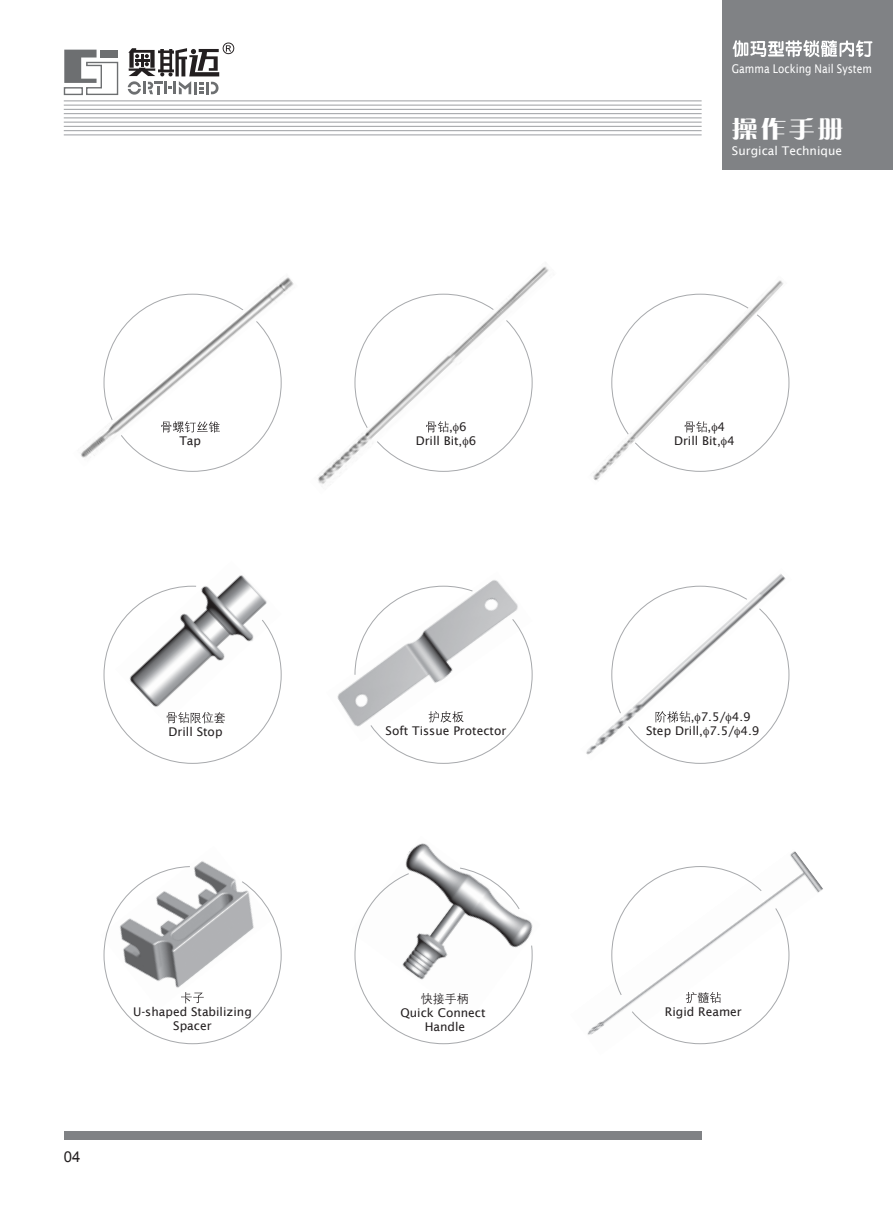
<style>
.page{position:relative;width:893px;height:1212px;background:#fff}
.page>*{position:absolute;margin:0;border:0;box-sizing:border-box;transform-origin:0 0}
.t1{font:23.25px "FZCQJW GB1 0";color:#fff;scale:1.11 1}
.t2{font:15px "Arial";color:#231f20}
.t3{font:12px/14.2px "Lucida Sans";color:#231f20}
.t4{font:12px "Lucida Sans";color:#fff;scale:.85 1}
.t5{font:12px "Lucida Sans";color:#fff}
.t6{font:12px "FZZDXJW GB1 0";color:#231f20}
</style>
<div class="page">
<img style="left:587px;top:851px;width:236px;height:194px">
<img style="left:405px;top:843px;width:45px;height:24px">
<img style="left:337px;top:580px;width:164px;height:145px">
<img style="left:230px;top:575px;width:21px;height:10px">
<div style="left:723px;top:0;width:170px;height:170px;background:#808285"></div>
<svg style="left:64px;top:50px;width:55px;height:46px"></svg>
<svg style="left:127px;top:43px;width:107px;height:52px"></svg>
<div style="left:64px;top:1131px;width:638px;height:9px;background:#808285"></div>
<hr style="left:64px;top:134px;width:638px;height:1px;background:#a7a9ac">
<hr style="left:64px;top:130px;width:638px;height:1px;background:#a7a9ac">
<hr style="left:64px;top:126px;width:638px;height:1px;background:#a7a9ac">
<hr style="left:64px;top:122px;width:638px;height:1px;background:#a7a9ac">
<hr style="left:64px;top:117px;width:638px;height:1px;background:#a7a9ac">
<hr style="left:64px;top:113px;width:638px;height:1px;background:#a7a9ac">
<hr style="left:64px;top:109px;width:638px;height:1px;background:#a7a9ac">
<hr style="left:64px;top:105px;width:638px;height:1px;background:#a7a9ac">
<hr style="left:64px;top:100px;width:638px;height:1px;background:#a7a9ac">
<svg style="left:354px;top:585px;width:179px;height:179px"></svg>
<svg style="left:354px;top:867px;width:179px;height:177px"></svg>
<svg style="left:611px;top:866px;width:179px;height:178px"></svg>
<img style="left:80px;top:277px;width:214px;height:190px">
<img style="left:318px;top:266px;width:231px;height:218px">
<img style="left:593px;top:280px;width:194px;height:201px">
<svg style="left:103px;top:585px;width:179px;height:179px"></svg>
<img style="left:586px;top:574px;width:204px;height:186px">
<svg style="left:103px;top:866px;width:179px;height:178px"></svg>
<svg style="left:732px;top:40px;width:140px;height:17px"></svg>
<svg style="left:426px;top:421px;width:42px;height:27px"></svg>
<svg style="left:685px;top:421px;width:42px;height:27px"></svg>
<svg style="left:655px;top:711px;width:54px;height:27px"></svg>
<svg style="left:726px;top:713px;width:14px;height:25px"></svg>
<p class="t3" style="left:179px;top:434px;width:23px">Tap</p>
<p class="t3" style="left:169px;top:725px;width:55px">Drill Stop</p>
<p class="t2" style="left:64px;top:1148px;width:18px">04</p>
<p class="t3" style="left:133px;top:1005px;width:120px;text-align:center">U-shaped Stabilizing<br>Spacer</p>
<p class="t4" style="left:732px;top:62px;width:166px">Gamma Locking Nail System</p>
<h1 class="t1" style="left:732px;top:116px;width:102px">操作手册</h1>
<p class="t5" style="left:732px;top:144px;width:112px">Surgical Technique</p>
<p class="t3" style="left:416px;top:420px;width:62px;text-indent:33px">, 6<br>Drill Bit, 6</p>
<p class="t3" style="left:674px;top:420px;width:62px;text-indent:33px">, 4<br>Drill Bit, 4</p>
<p class="t3" style="left:386px;top:724px;width:122px">Soft Tissue Protector</p>
<p class="t3" style="left:646px;top:710px;width:115px;text-indent:45px">, 7.5/ 4.9<br>Step Drill, 7.5/ 4.9</p>
<p class="t6" style="left:421px;top:992px;width:49px">快接手柄</p>
<p class="t3" style="left:400px;top:1005px;width:87px;text-align:center">Quick Connect<br>Handle</p>
<p class="t3" style="left:665px;top:1005px;width:79px">Rigid Reamer</p>
</div>
